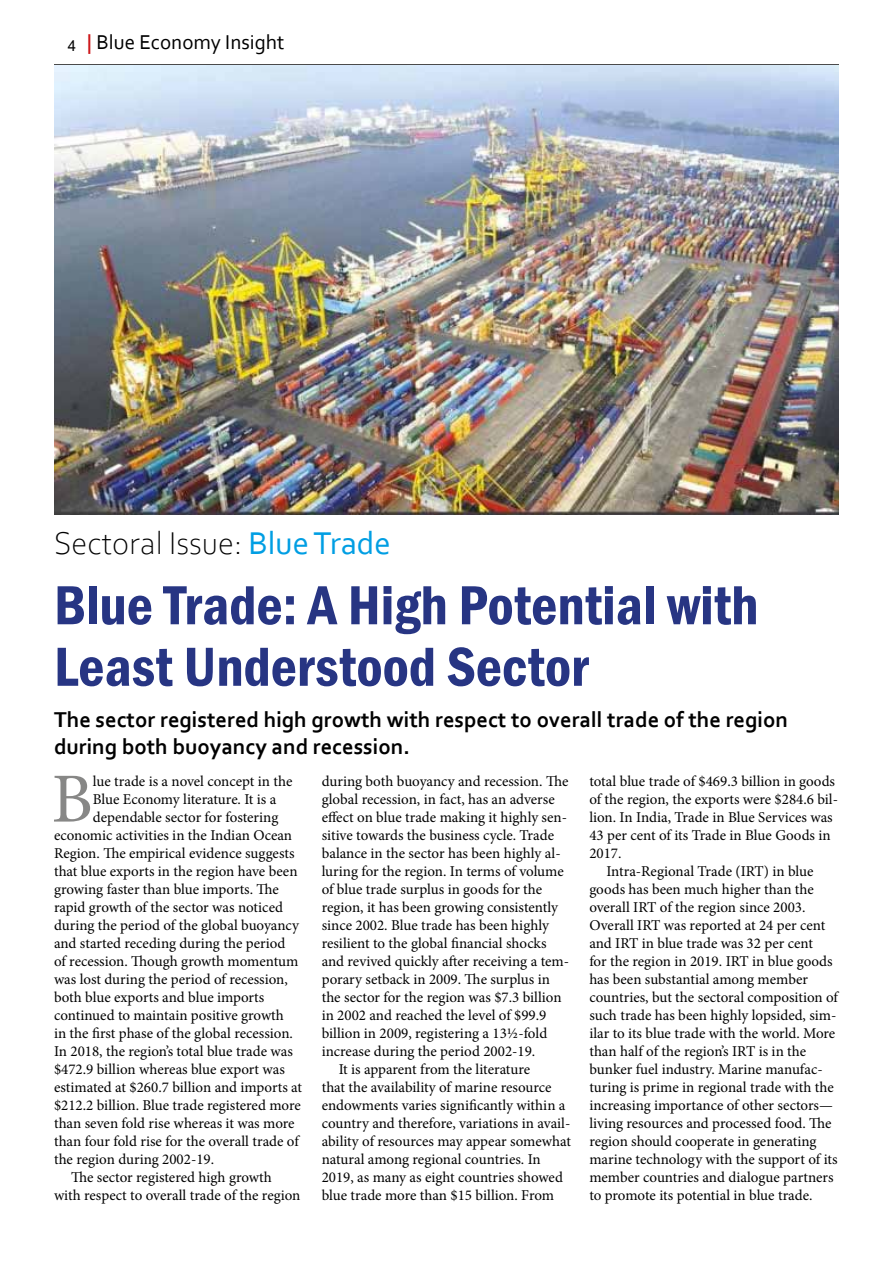
<style>
.page{position:relative;width:893px;height:1263px;background:#fff}
.page>*{position:absolute;margin:0;border:0;box-sizing:border-box;transform-origin:0 0}
.t1{font:70.35px "Minion Pro";color:#878786}
.t2{font:600 condensed 57px/61.5px "Franklin Gothic";color:#273583}
.t3{font:300 33px "Corbel";color:#000}
.t4{font:700 22.5px/27px "Corbel";color:#000}
.t5{font:21px "Corbel";color:#000}
.t6{font:15px "Minion Pro";color:#000}
.s1{font-weight:700;color:#cd1619}
.s2{font-weight:400;color:#009ee3}
</style>
<div class="page">
<hr style="left:54px;top:64px;width:785px;height:1px;background:#000">
<img style="left:54px;top:65px;width:785px;height:449px">
<h3 class="t5" style="left:68px;top:29px;width:218px"><sub>4</sub> <span class="s1">|</span> Blue Economy Insight</h3>
<h3 class="t3" style="left:54px;top:522px;width:339px">Sectoral Issue: <span class="s2">Blue Trade</span></h3>
<h2 class="t2" style="left:54px;top:574px;width:706px">Blue Trade: A High Potential with<br>Least Understood Sector</h2>
<h3 class="t4" style="left:54px;top:705px;width:736px">The sector registered high growth with respect to overall trade of the region during both buoyancy and recession.</h3>
<h1 class="t1" style="left:51px;top:752px;width:43px">B</h1>
<p class="t6" style="left:93px;top:771px;width:201px">lue trade is a novel concept in the</p>
<p class="t6" style="left:93px;top:789px;width:185px">Blue Economy literature. It is a</p>
<p class="t6" style="left:93px;top:807px;width:187px">dependable sector for fostering</p>
<p class="t6" style="left:54px;top:825px;width:240px">economic activities in the Indian Ocean</p>
<p class="t6" style="left:54px;top:843px;width:242px">Region. The empirical evidence suggests</p>
<p class="t6" style="left:54px;top:861px;width:245px">that blue exports in the region have been</p>
<p class="t6" style="left:54px;top:879px;width:227px">growing faster than blue imports. The</p>
<p class="t6" style="left:54px;top:897px;width:231px">rapid growth of the sector was noticed</p>
<p class="t6" style="left:54px;top:915px;width:246px">during the period of the global buoyancy</p>
<p class="t6" style="left:54px;top:933px;width:233px">and started receding during the period</p>
<p class="t6" style="left:54px;top:951px;width:246px">of recession. Though growth momentum</p>
<p class="t6" style="left:54px;top:969px;width:235px">was lost during the period of recession,</p>
<p class="t6" style="left:54px;top:987px;width:212px">both blue exports and blue imports</p>
<p class="t6" style="left:54px;top:1005px;width:231px">continued to maintain positive growth</p>
<p class="t6" style="left:54px;top:1023px;width:240px">in the first phase of the global recession.</p>
<p class="t6" style="left:54px;top:1041px;width:240px">In 2018, the region’s total blue trade was</p>
<p class="t6" style="left:54px;top:1059px;width:232px">$472.9 billion whereas blue export was</p>
<p class="t6" style="left:54px;top:1077px;width:250px">estimated at $260.7 billion and imports at</p>
<p class="t6" style="left:54px;top:1095px;width:248px">$212.2 billion. Blue trade registered more</p>
<p class="t6" style="left:54px;top:1113px;width:242px">than seven fold rise whereas it was more</p>
<p class="t6" style="left:54px;top:1131px;width:246px">than four fold rise for the overall trade of</p>
<p class="t6" style="left:54px;top:1149px;width:162px">the region during 2002-19.</p>
<p class="t6" style="left:71px;top:1167px;width:202px">The sector registered high growth</p>
<p class="t6" style="left:54px;top:1185px;width:248px">with respect to overall trade of the region</p>
<p class="t6" style="left:322px;top:771px;width:248px">during both buoyancy and recession. The</p>
<p class="t6" style="left:322px;top:789px;width:235px">global recession, in fact, has an adverse</p>
<p class="t6" style="left:322px;top:807px;width:247px">effect on blue trade making it highly sen-</p>
<p class="t6" style="left:322px;top:825px;width:234px">sitive towards the business cycle. Trade</p>
<p class="t6" style="left:322px;top:843px;width:241px">balance in the sector has been highly al-</p>
<p class="t6" style="left:322px;top:861px;width:244px">luring for the region. In terms of volume</p>
<p class="t6" style="left:322px;top:879px;width:222px">of blue trade surplus in goods for the</p>
<p class="t6" style="left:322px;top:897px;width:238px">region, it has been growing consistently</p>
<p class="t6" style="left:322px;top:915px;width:229px">since 2002. Blue trade has been highly</p>
<p class="t6" style="left:322px;top:933px;width:226px">resilient to the global financial shocks</p>
<p class="t6" style="left:322px;top:951px;width:249px">and revived quickly after receiving a tem-</p>
<p class="t6" style="left:322px;top:969px;width:230px">porary setback in 2009. The surplus in</p>
<p class="t6" style="left:322px;top:987px;width:241px">the sector for the region was $7.3 billion</p>
<p class="t6" style="left:322px;top:1005px;width:226px">in 2002 and reached the level of $99.9</p>
<p class="t6" style="left:322px;top:1023px;width:227px">billion in 2009, registering a 13½-fold</p>
<p class="t6" style="left:322px;top:1041px;width:215px">increase during the period 2002-19.</p>
<p class="t6" style="left:339px;top:1059px;width:193px">It is apparent from the literature</p>
<p class="t6" style="left:322px;top:1077px;width:232px">that the availability of marine resource</p>
<p class="t6" style="left:322px;top:1095px;width:245px">endowments varies significantly within a</p>
<p class="t6" style="left:322px;top:1113px;width:250px">country and therefore, variations in avail-</p>
<p class="t6" style="left:322px;top:1131px;width:251px">ability of resources may appear somewhat</p>
<p class="t6" style="left:322px;top:1149px;width:221px">natural among regional countries. In</p>
<p class="t6" style="left:322px;top:1167px;width:243px">2019, as many as eight countries showed</p>
<p class="t6" style="left:322px;top:1185px;width:234px">blue trade more than $15 billion. From</p>
<p class="t6" style="left:589px;top:771px;width:247px">total blue trade of $469.3 billion in goods</p>
<p class="t6" style="left:589px;top:789px;width:250px">of the region, the exports were $284.6 bil-</p>
<p class="t6" style="left:589px;top:807px;width:245px">lion. In India, Trade in Blue Services was</p>
<p class="t6" style="left:589px;top:825px;width:243px">43 per cent of its Trade in Blue Goods in</p>
<p class="t6" style="left:589px;top:843px;width:34px">2017.</p>
<p class="t6" style="left:606px;top:861px;width:209px">Intra-Regional Trade (IRT) in blue</p>
<p class="t6" style="left:589px;top:879px;width:226px">goods has been much higher than the</p>
<p class="t6" style="left:589px;top:897px;width:218px">overall IRT of the region since 2003.</p>
<p class="t6" style="left:589px;top:915px;width:238px">Overall IRT was reported at 24 per cent</p>
<p class="t6" style="left:589px;top:933px;width:225px">and IRT in blue trade was 32 per cent</p>
<p class="t6" style="left:589px;top:951px;width:245px">for the region in 2019. IRT in blue goods</p>
<p class="t6" style="left:589px;top:969px;width:220px">has been substantial among member</p>
<p class="t6" style="left:589px;top:987px;width:250px">countries, but the sectoral composition of</p>
<p class="t6" style="left:589px;top:1005px;width:249px">such trade has been highly lopsided, sim-</p>
<p class="t6" style="left:589px;top:1023px;width:247px">ilar to its blue trade with the world. More</p>
<p class="t6" style="left:589px;top:1041px;width:218px">than half of the region’s IRT is in the</p>
<p class="t6" style="left:589px;top:1059px;width:235px">bunker fuel industry. Marine manufac-</p>
<p class="t6" style="left:589px;top:1077px;width:246px">turing is prime in regional trade with the</p>
<p class="t6" style="left:589px;top:1095px;width:245px">increasing importance of other sectors—</p>
<p class="t6" style="left:589px;top:1113px;width:244px">living resources and processed food. The</p>
<p class="t6" style="left:589px;top:1131px;width:229px">region should cooperate in generating</p>
<p class="t6" style="left:589px;top:1149px;width:250px">marine technology with the support of its</p>
<p class="t6" style="left:589px;top:1167px;width:246px">member countries and dialogue partners</p>
<p class="t6" style="left:589px;top:1185px;width:225px">to promote its potential in blue trade.</p>
</div>
